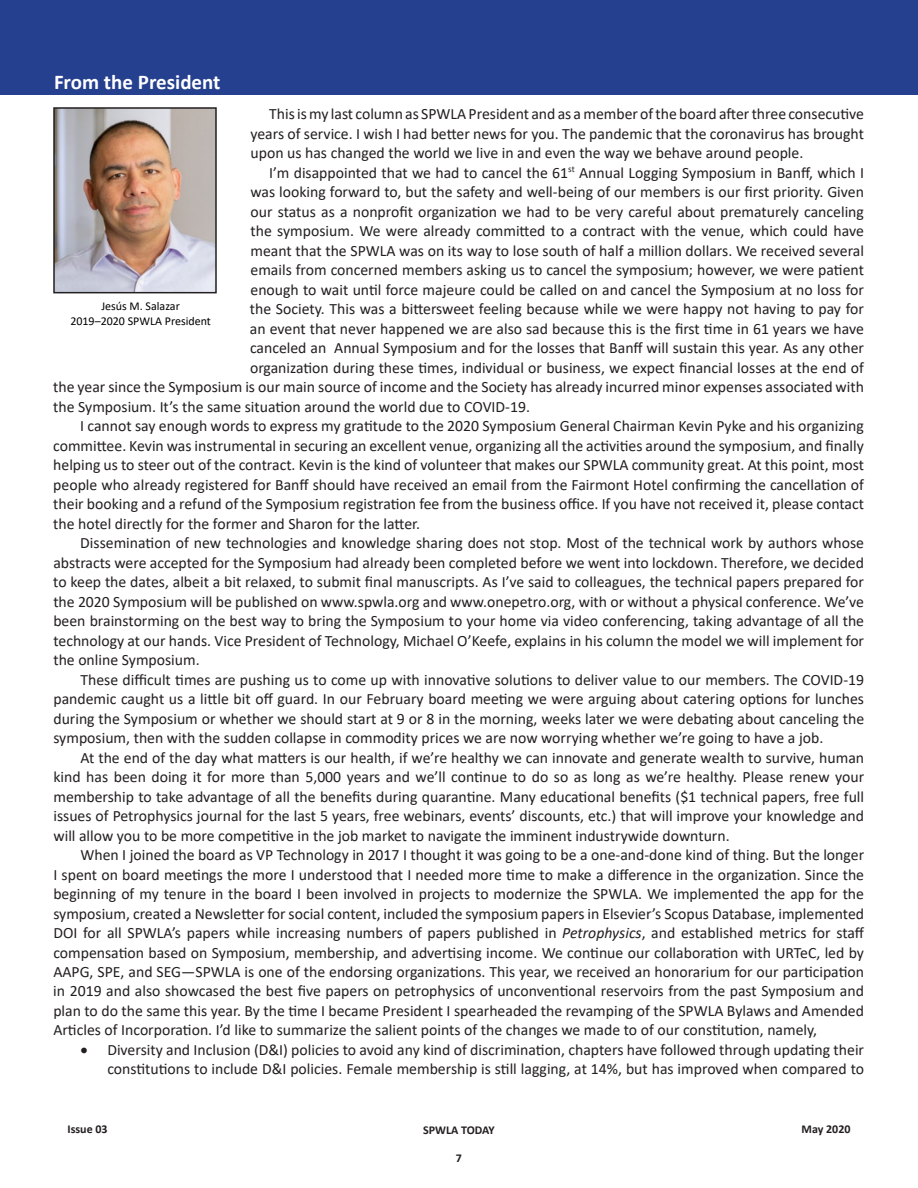
<style>
.page{position:relative;width:918px;height:1188px;background:#fff}
.page>*{position:absolute;margin:0;border:0;box-sizing:border-box;transform-origin:0 0}
.t1{font:700 21px "Calibri";color:#fff}
.t2{font:15.75px/19.5px "Calibri";color:#231f20;text-align:justify}
.t3{font:12px/15.9px "Calibri";color:#000;text-align:center}
.t4{font:700 12px "Calibri";color:#231f20}
.s1{font-style:italic}
</style>
<div class="page">
<div style="left:0;top:0;width:918px;height:94px;background:#25408f"></div>
<img style="left:56px;top:110px;width:158px;height:180px">
<div style="left:53px;top:107px;width:164px;height:186px;border:2px solid #231f20"></div>
<h1 class="t1" style="left:54px;top:67px;width:168px">From the President</h1>
<p class="t2" style="left:251px;top:104px;width:615px;text-indent:19px">Thisismy last column as SPWLAPresident and as amember ofthe board afterthree consecutive years of service. I wish I had better news for you. The pandemic that the coronavirus has brought upon us has changed the world we live in and even the way we behave around people.</p>
<p class="t2" style="left:269px;top:162px;width:596px">I’m disappointed that we had to cancel the 61<sup>st</sup> Annual Logging Symposium in Banff, which I</p>
<p class="t2" style="left:250px;top:182px;width:615px">was looking forward to, but the safety and well-being of our members is our first priority. Given</p>
<p class="t2" style="left:250px;top:201px;width:615px">our status as a nonprofit organization we had to be very careful about prematurely canceling</p>
<p class="t2" style="left:250px;top:221px;width:615px">the symposium. We were already committed to a contract with the venue, which could have</p>
<p class="t2" style="left:251px;top:240px;width:615px">meant that the SPWLA was on its way to lose south of half a million dollars. We received several</p>
<p class="t2" style="left:251px;top:260px;width:615px">emails from concerned members asking us to cancel the symposium; however, we were patient</p>
<p class="t2" style="left:251px;top:279px;width:615px">enough to wait until force majeure could be called on and cancel the Symposium at no loss for</p>
<p class="t2" style="left:250px;top:299px;width:615px">the Society. This was a bittersweet feeling because while we were happy not having to pay for</p>
<p class="t2" style="left:250px;top:318px;width:616px">an event that never happened we are also sad because this is the first time in 61 years we have</p>
<p class="t2" style="left:250px;top:338px;width:616px">canceled an Annual Symposium and for the losses that Banff will sustain this year. As any other</p>
<p class="t2" style="left:250px;top:357px;width:615px">organization during these times, individual or business, we expect financial losses at the end of</p>
<p class="t2" style="left:53px;top:377px;width:812px">the year since the Symposium is our main source of income and the Society has already incurred minor expenses associated with</p>
<p class="t2" style="left:53px;top:396px;width:478px">the Symposium. It’s the same situation around the world due to COVID-19.</p>
<p class="t2" style="left:80px;top:416px;width:785px">I cannot say enough words to express my gratitude to the 2020 Symposium General Chairman Kevin Pyke and his organizing</p>
<p class="t2" style="left:53px;top:435px;width:812px">committee. Kevin was instrumental in securing an excellent venue, organizing all the activities around the symposium, and finally</p>
<p class="t2" style="left:53px;top:455px;width:812px">helping us to steer out of the contract. Kevin is the kind of volunteer that makes our SPWLA community great. At this point, most</p>
<p class="t2" style="left:53px;top:474px;width:812px">people who already registered for Banff should have received an email from the Fairmont Hotel confirming the cancellation of</p>
<p class="t2" style="left:53px;top:494px;width:812px">their booking and a refund of the Symposium registration fee from the business office. If you have not received it, please contact</p>
<p class="t2" style="left:53px;top:513px;width:368px">the hotel directly for the former and Sharon for the latter.</p>
<p class="t2" style="left:80px;top:533px;width:785px">Dissemination of new technologies and knowledge sharing does not stop. Most of the technical work by authors whose</p>
<p class="t2" style="left:53px;top:552px;width:812px">abstracts were accepted for the Symposium had already been completed before we went into lockdown. Therefore, we decided</p>
<p class="t2" style="left:53px;top:572px;width:812px">to keep the dates, albeit a bit relaxed, to submit final manuscripts. As I’ve said to colleagues, the technical papers prepared for</p>
<p class="t2" style="left:53px;top:591px;width:812px">the 2020 Symposium will be published on www.spwla.org and www.onepetro.org, with or without a physical conference. We’ve</p>
<p class="t2" style="left:53px;top:611px;width:812px">been brainstorming on the best way to bring the Symposium to your home via video conferencing, taking advantage of all the</p>
<p class="t2" style="left:53px;top:630px;width:812px">technology at our hands. Vice President of Technology, Michael O’Keefe, explains in his column the model we will implement for</p>
<p class="t2" style="left:53px;top:650px;width:148px">the online Symposium.</p>
<p class="t2" style="left:80px;top:669px;width:785px">These difficult times are pushing us to come up with innovative solutions to deliver value to our members. The COVID-19</p>
<p class="t2" style="left:53px;top:689px;width:812px">pandemic caught us a little bit off guard. In our February board meeting we were arguing about catering options for lunches</p>
<p class="t2" style="left:53px;top:708px;width:812px">during the Symposium or whether we should start at 9 or 8 in the morning, weeks later we were debating about canceling the</p>
<p class="t2" style="left:53px;top:728px;width:771px">symposium, then with the sudden collapse in commodity prices we are now worrying whether we’re going to have a job.</p>
<p class="t2" style="left:80px;top:747px;width:785px">At the end of the day what matters is our health, if we’re healthy we can innovate and generate wealth to survive, human</p>
<p class="t2" style="left:53px;top:767px;width:812px">kind has been doing it for more than 5,000 years and we’ll continue to do so as long as we’re healthy. Please renew your</p>
<p class="t2" style="left:53px;top:786px;width:812px">membership to take advantage of all the benefits during quarantine. Many educational benefits ($1 technical papers, free full</p>
<p class="t2" style="left:53px;top:806px;width:812px">issues of Petrophysics journal for the last 5 years, free webinars, events’ discounts, etc.) that will improve your knowledge and</p>
<p class="t2" style="left:53px;top:825px;width:678px">will allow you to be more competitive in the job market to navigate the imminent industrywide downturn.</p>
<p class="t2" style="left:80px;top:845px;width:785px">When I joined the board as VP Technology in 2017 I thought it was going to be a one-and-done kind of thing. But the longer</p>
<p class="t2" style="left:53px;top:864px;width:812px">I spent on board meetings the more I understood that I needed more time to make a difference in the organization. Since the</p>
<p class="t2" style="left:53px;top:884px;width:812px">beginning of my tenure in the board I been involved in projects to modernize the SPWLA. We implemented the app for the</p>
<p class="t2" style="left:53px;top:903px;width:812px">symposium, created a Newsletter for social content, included the symposium papers in Elsevier’s Scopus Database, implemented</p>
<p class="t2" style="left:53px;top:923px;width:812px">DOI for all SPWLA’s papers while increasing numbers of papers published in <span class="s1">Petrophysics</span>, and established metrics for staff</p>
<p class="t2" style="left:53px;top:942px;width:812px">compensation based on Symposium, membership, and advertising income. We continue our collaboration with URTeC, led by</p>
<p class="t2" style="left:53px;top:962px;width:812px">AAPG, SPE, and SEG—SPWLA is one of the endorsing organizations. This year, we received an honorarium for our participation</p>
<p class="t2" style="left:53px;top:981px;width:812px">in 2019 and also showcased the best five papers on petrophysics of unconventional reservoirs from the past Symposium and</p>
<p class="t2" style="left:53px;top:1001px;width:812px">plan to do the same this year. By the time I became President I spearheaded the revamping of the SPWLA Bylaws and Amended</p>
<p class="t2" style="left:53px;top:1020px;width:765px">Articles of Incorporation. I’d like to summarize the salient points of the changes we made to of our constitution, namely,</p>
<p class="t2" style="left:80px;top:1040px;width:785px;text-align:right">• Diversity and Inclusion (D&amp;I) policies to avoid any kind of discrimination, chapters have followed through updating their constitutions to include D&amp;I policies. Female membership is still lagging, at 14%, but has improved when compared to</p>
<p class="t3" style="left:70px;top:297px;width:142px">Jesús M. Salazar<br>2019–2020 SPWLA President</p>
<p class="t4" style="left:68px;top:1121px;width:42px">Issue 03</p>
<p class="t4" style="left:423px;top:1121px;width:73px">SPWLA TODAY</p>
<p class="t4" style="left:802px;top:1121px;width:50px">May 2020</p>
<p class="t4" style="left:456px;top:1149px;width:8px">7</p>
</div>
